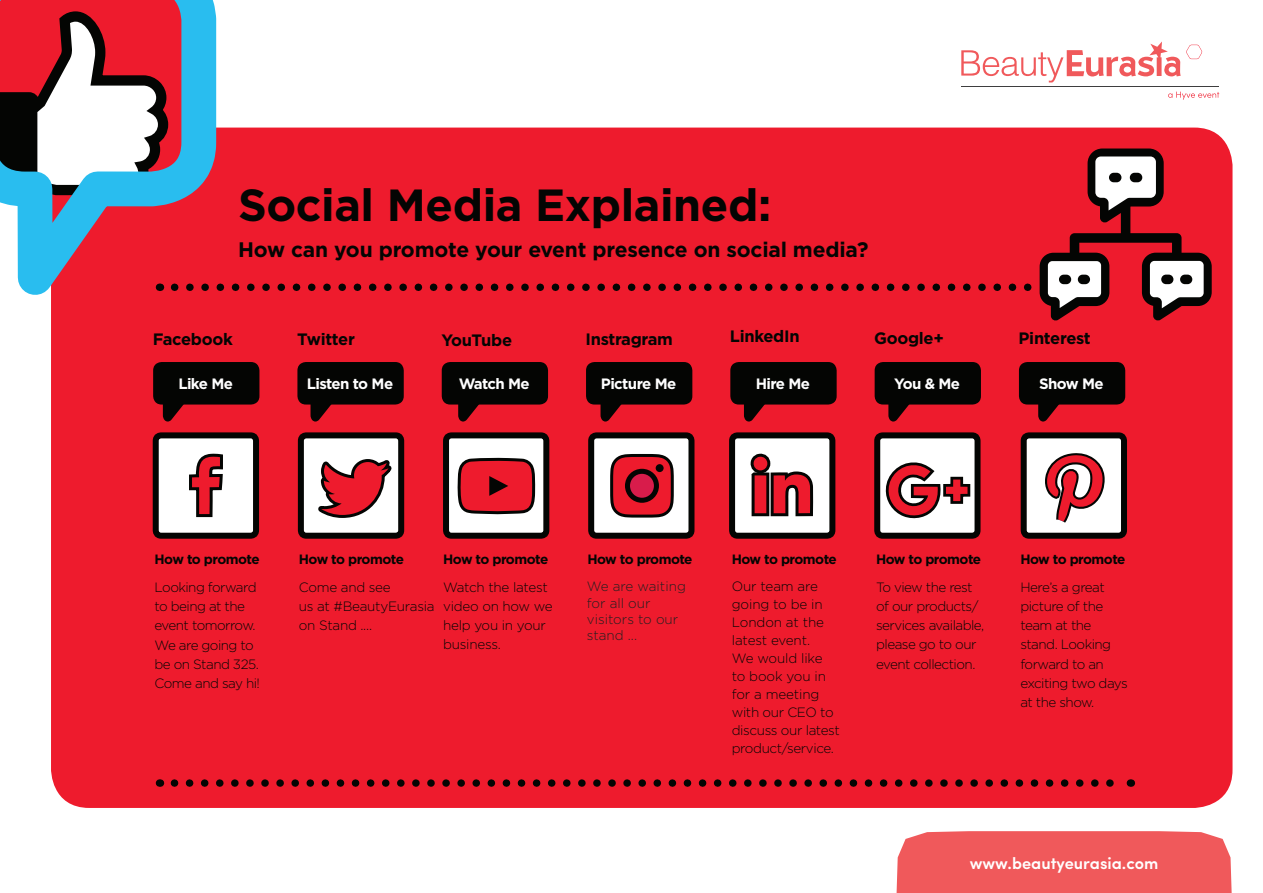
<style>
.page{position:relative;width:1263px;height:893px;background:#fff}
.page>*{position:absolute;margin:0;border:0;box-sizing:border-box;transform-origin:0 0}
.t1{font:700 45px "Gotham";letter-spacing:-.01em;color:#040503}
.t2{font:700 21px "Gotham";letter-spacing:-.01em;color:#040503}
.t3{font:700 16.5px "Gotham";letter-spacing:-.02em;color:#040503}
.t4{font:600 16.5px "Sofia Pro";color:#fff}
.t5{font:700 15px "Gotham";letter-spacing:-.04em;color:#fff}
.t6{font:300 13.5px/19.2px "Gotham";letter-spacing:-.04em;color:#040503}
.t7{font:300 13.5px/19.2px "Gotham";letter-spacing:-.02em;color:#040503}
.t8{font:700 13.5px "Gotham";letter-spacing:-.04em;color:#040503}
.t9{font:300 13.5px/16.2px "Gotham";color:#231f20}
</style>
<div class="page">
<div style="left:51px;top:128px;width:1181px;height:680px;background:#ee1b2d;border-radius:38px"></div>
<svg style="left:0;top:0;width:215px;height:9px;background:#cc374f"></svg>
<div style="left:591px;top:435px;width:100px;height:101px;background:#fff;border-radius:6px"></div>
<div style="left:588px;top:432px;width:106px;height:107px;border:6px solid #040503;border-radius:6px"></div>
<svg style="left:174px;top:779px;width:940px;height:8px"></svg>
<div style="left:156px;top:435px;width:100px;height:101px;background:#fff;border-radius:6px"></div>
<div style="left:153px;top:432px;width:106px;height:107px;border:6px solid #040503;border-radius:6px"></div>
<div style="left:301px;top:435px;width:100px;height:101px;background:#fff;border-radius:6px"></div>
<div style="left:298px;top:432px;width:106px;height:107px;border:6px solid #040503;border-radius:6px"></div>
<div style="left:446px;top:435px;width:100px;height:101px;background:#fff;border-radius:6px"></div>
<div style="left:443px;top:432px;width:106px;height:107px;border:6px solid #040503;border-radius:6px"></div>
<div style="left:732px;top:435px;width:100px;height:101px;background:#fff;border-radius:6px"></div>
<div style="left:729px;top:432px;width:106px;height:107px;border:6px solid #040503;border-radius:6px"></div>
<div style="left:877px;top:435px;width:100px;height:101px;background:#fff;border-radius:6px"></div>
<div style="left:874px;top:432px;width:106px;height:107px;border:6px solid #040503;border-radius:6px"></div>
<div style="left:1024px;top:435px;width:100px;height:101px;background:#fff;border-radius:6px"></div>
<div style="left:1021px;top:432px;width:106px;height:107px;border:6px solid #040503;border-radius:6px"></div>
<div style="left:153px;top:362px;width:106px;height:43px;background:#040503;border-radius:9px"></div>
<div style="left:297px;top:362px;width:107px;height:43px;background:#040503;border-radius:9px"></div>
<div style="left:442px;top:362px;width:106px;height:43px;background:#040503;border-radius:9px"></div>
<div style="left:586px;top:362px;width:106px;height:43px;background:#040503;border-radius:9px"></div>
<div style="left:730px;top:362px;width:107px;height:43px;background:#040503;border-radius:9px"></div>
<div style="left:875px;top:362px;width:106px;height:43px;background:#040503;border-radius:9px"></div>
<div style="left:1019px;top:362px;width:106px;height:43px;background:#040503;border-radius:9px"></div>
<svg style="left:163px;top:404px;width:23px;height:18px"></svg>
<svg style="left:311px;top:404px;width:23px;height:18px"></svg>
<svg style="left:458px;top:404px;width:23px;height:18px"></svg>
<svg style="left:600px;top:404px;width:24px;height:18px"></svg>
<svg style="left:744px;top:404px;width:23px;height:18px"></svg>
<svg style="left:888px;top:404px;width:23px;height:18px"></svg>
<svg style="left:1038px;top:404px;width:23px;height:18px"></svg>
<svg style="left:189px;top:453px;width:34px;height:65px"></svg>
<svg style="left:750px;top:453px;width:64px;height:64px"></svg>
<svg style="left:885px;top:465px;width:86px;height:52px"></svg>
<svg style="left:297px;top:450px;width:108px;height:71px"></svg>
<svg style="left:610px;top:454px;width:64px;height:64px;background:#be2d39"></svg>
<div style="left:625px;top:469px;width:34px;height:34px;background:#040503;border-radius:50%"></div>
<div style="left:630px;top:474px;width:24px;height:24px;background:#d81c4b;border-radius:50%"></div>
<div style="left:656px;top:464px;width:8px;height:8px;background:#040503;border-radius:50%"></div>
<svg style="left:457px;top:457px;width:79px;height:58px;background:#c32f3b"></svg>
<svg style="left:1042px;top:453px;width:65px;height:86px"></svg>
<div style="left:896px;top:831px;width:335px;height:62px;background:#f0595b"></div>
<svg style="left:0;top:9px;width:1219px;height:312px"></svg>
<h1 class="t1" style="left:238px;top:175px;width:535px">Social Media Explained:</h1>
<h2 class="t2" style="left:238px;top:236px;width:632px">How can you promote your event presence on social media?</h2>
<p class="t3" style="left:153px;top:328px;width:82px">Facebook</p>
<p class="t3" style="left:297px;top:328px;width:59px">Twitter</p>
<p class="t3" style="left:441px;top:329px;width:72px">YouTube</p>
<p class="t3" style="left:586px;top:328px;width:89px">Instragram</p>
<p class="t3" style="left:730px;top:326px;width:71px">LinkedIn</p>
<p class="t3" style="left:874px;top:327px;width:71px">Google+</p>
<p class="t3" style="left:1019px;top:327px;width:74px">Pinterest</p>
<p class="t5" style="left:178px;top:373px;width:56px">Like Me</p>
<p class="t5" style="left:307px;top:373px;width:88px">Listen to Me</p>
<p class="t5" style="left:459px;top:373px;width:73px">Watch Me</p>
<p class="t5" style="left:601px;top:373px;width:77px">Picture Me</p>
<p class="t5" style="left:756px;top:373px;width:56px">Hire Me</p>
<p class="t5" style="left:894px;top:373px;width:67px">You &amp; Me</p>
<p class="t5" style="left:1039px;top:373px;width:66px">Show Me</p>
<p class="t8" style="left:155px;top:551px;width:107px">How to promote</p>
<p class="t6" style="left:155px;top:577px;width:107px">Looking forward to being at the event tomorrow.<br>We are going to be on Stand 325.<br>Come and say hi!</p>
<p class="t8" style="left:299px;top:551px;width:107px">How to promote</p>
<p class="t7" style="left:299px;top:577px;width:137px">Come and see<br>us at #BeautyEurasia on Stand ....</p>
<p class="t8" style="left:443px;top:551px;width:107px">How to promote</p>
<p class="t7" style="left:443px;top:577px;width:111px">Watch the latest video on how we help you in your business.</p>
<p class="t8" style="left:587px;top:551px;width:107px">How to promote</p>
<p class="t8" style="left:732px;top:551px;width:107px">How to promote</p>
<p class="t6" style="left:732px;top:577px;width:110px;line-height:18px">Our team are going to be in<br>London at the latest event.<br>We would like<br>to book you in for a meeting with our CEO to discuss our latest product/service.</p>
<p class="t9" style="left:587px;top:578px;width:101px">We are waiting for all our visitors to our stand ...</p>
<p class="t8" style="left:876px;top:551px;width:107px">How to promote</p>
<p class="t6" style="left:876px;top:577px;width:110px">To view the rest of our products/ services available, please go to our event collection.</p>
<p class="t8" style="left:1020px;top:551px;width:107px">How to promote</p>
<p class="t6" style="left:1020px;top:577px;width:109px">Here’s a great picture of the team at the stand. Looking forward to an exciting two days at the show.</p>
<p class="t4" style="left:970px;top:850px;width:190px">www.beautyeurasia.com</p>
</div>
